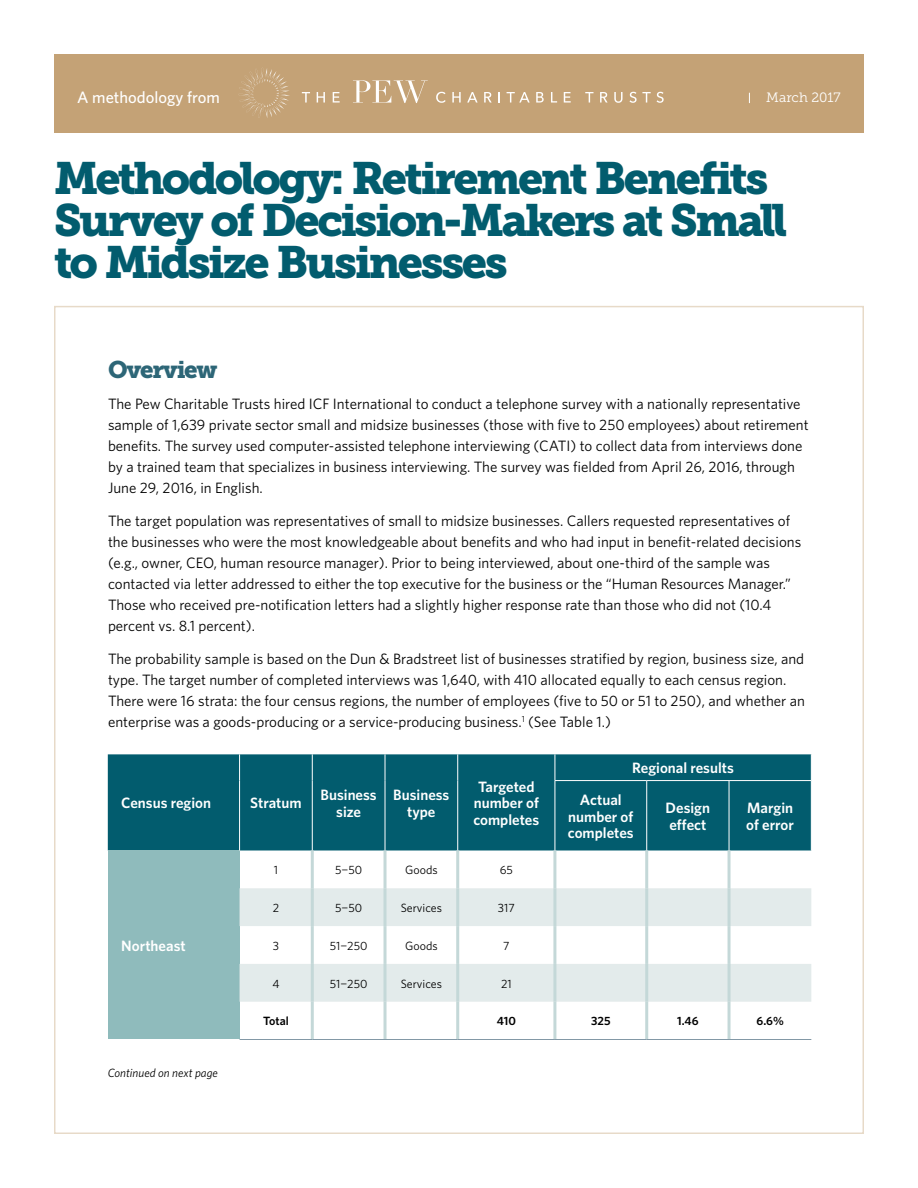
<style>
.page{position:relative;width:918px;height:1188px;background:#fff}
.page>*{position:absolute;margin:0;border:0;box-sizing:border-box;transform-origin:0 0}
.t1{font:45px/42px "Museo Slab 900";letter-spacing:-.055em;color:#025c6e}
.t2{font:24px "Museo Slab 900";letter-spacing:-.055em;color:#2d6677}
.t3{font:500 16.5px "Whitney";color:#fff}
.t4{font:15px/21px "Whitney";color:#000}
.t5{font:600 15px/16.5px "Whitney";color:#fff;text-align:center}
.t6{font:13.5px "Museo Slab 300";color:#fff}
.t7{font:12px "Whitney";color:#000}
.t8{font:600 12px "Whitney";color:#000}
.t9{font:italic 12px "Whitney";color:#000}
</style>
<div class="page">
<div style="left:54px;top:54px;width:810px;height:78px;background:#c4a276"></div>
<svg style="left:238px;top:68px;width:52px;height:50px"></svg>
<svg style="left:302px;top:92px;width:8px;height:11px"></svg>
<svg style="left:317px;top:92px;width:8px;height:11px"></svg>
<svg style="left:333px;top:92px;width:7px;height:11px"></svg>
<svg style="left:436px;top:92px;width:10px;height:11px"></svg>
<svg style="left:452px;top:92px;width:9px;height:11px"></svg>
<svg style="left:467px;top:92px;width:11px;height:11px"></svg>
<svg style="left:484px;top:92px;width:8px;height:11px"></svg>
<svg style="left:498px;top:92px;width:2px;height:11px"></svg>
<svg style="left:507px;top:92px;width:23px;height:11px"></svg>
<svg style="left:536px;top:92px;width:8px;height:11px"></svg>
<svg style="left:551px;top:92px;width:6px;height:11px"></svg>
<svg style="left:564px;top:92px;width:7px;height:11px"></svg>
<svg style="left:585px;top:92px;width:8px;height:11px"></svg>
<svg style="left:600px;top:92px;width:8px;height:11px"></svg>
<svg style="left:614px;top:92px;width:9px;height:11px"></svg>
<svg style="left:629px;top:92px;width:22px;height:11px"></svg>
<svg style="left:657px;top:92px;width:7px;height:11px"></svg>
<svg style="left:353px;top:80px;width:75px;height:23px"></svg>
<div style="left:108px;top:754px;width:703px;height:97px;background:#025c6e"></div>
<div style="left:108px;top:850px;width:132px;height:190px;background:#8fbbbc"></div>
<svg style="left:240px;top:888px;width:571px;height:114px;fill:#e3ebeb"></svg>
<svg style="left:239px;top:754px;width:1px;height:27px"></svg>
<svg style="left:312px;top:754px;width:1px;height:27px"></svg>
<svg style="left:385px;top:754px;width:1px;height:27px"></svg>
<svg style="left:457px;top:754px;width:1px;height:27px"></svg>
<hr style="left:239px;top:781px;width:1px;height:69px;background:#fff">
<hr style="left:312px;top:781px;width:1px;height:69px;background:#fff">
<hr style="left:385px;top:781px;width:1px;height:69px;background:#fff">
<hr style="left:457px;top:781px;width:1px;height:69px;background:#fff">
<hr style="left:311px;top:850px;width:3px;height:38px;background:#c4d8d8">
<hr style="left:384px;top:850px;width:3px;height:38px;background:#c4d8d8">
<hr style="left:456px;top:850px;width:3px;height:38px;background:#c4d8d8">
<hr style="left:311px;top:888px;width:3px;height:38px;background:#c4d8d8">
<hr style="left:384px;top:888px;width:3px;height:38px;background:#c4d8d8">
<hr style="left:456px;top:888px;width:3px;height:38px;background:#c4d8d8">
<hr style="left:311px;top:926px;width:3px;height:38px;background:#c4d8d8">
<hr style="left:384px;top:926px;width:3px;height:38px;background:#c4d8d8">
<hr style="left:456px;top:926px;width:3px;height:38px;background:#c4d8d8">
<hr style="left:311px;top:964px;width:3px;height:38px;background:#c4d8d8">
<hr style="left:384px;top:964px;width:3px;height:38px;background:#c4d8d8">
<hr style="left:456px;top:964px;width:3px;height:38px;background:#c4d8d8">
<hr style="left:311px;top:1002px;width:3px;height:37px;background:#c4d8d8">
<hr style="left:384px;top:1002px;width:3px;height:37px;background:#c4d8d8">
<hr style="left:456px;top:1002px;width:3px;height:37px;background:#c4d8d8">
<hr style="left:553px;top:850px;width:3px;height:38px;background:#c4d8d8">
<hr style="left:553px;top:888px;width:3px;height:38px;background:#c4d8d8">
<hr style="left:553px;top:926px;width:3px;height:38px;background:#c4d8d8">
<hr style="left:553px;top:964px;width:3px;height:38px;background:#c4d8d8">
<hr style="left:553px;top:1002px;width:3px;height:37px;background:#c4d8d8">
<hr style="left:645px;top:850px;width:3px;height:38px;background:#c4d8d8">
<hr style="left:645px;top:888px;width:3px;height:38px;background:#c4d8d8">
<hr style="left:645px;top:926px;width:3px;height:38px;background:#c4d8d8">
<hr style="left:645px;top:964px;width:3px;height:38px;background:#c4d8d8">
<hr style="left:645px;top:1002px;width:3px;height:37px;background:#c4d8d8">
<hr style="left:728px;top:850px;width:3px;height:38px;background:#c4d8d8">
<hr style="left:728px;top:888px;width:3px;height:38px;background:#c4d8d8">
<hr style="left:728px;top:926px;width:3px;height:38px;background:#c4d8d8">
<hr style="left:728px;top:964px;width:3px;height:38px;background:#c4d8d8">
<hr style="left:728px;top:1002px;width:3px;height:37px;background:#c4d8d8">
<hr style="left:555px;top:780px;width:92px;height:1px;background:#fff">
<hr style="left:647px;top:780px;width:82px;height:1px;background:#fff">
<hr style="left:729px;top:780px;width:83px;height:1px;background:#fff">
<hr style="left:240px;top:1039px;width:72px;height:1px;background:#8298a6">
<hr style="left:312px;top:1039px;width:73px;height:1px;background:#8298a6">
<hr style="left:385px;top:1039px;width:73px;height:1px;background:#8298a6">
<hr style="left:458px;top:1039px;width:97px;height:1px;background:#8298a6">
<hr style="left:555px;top:1039px;width:92px;height:1px;background:#8298a6">
<hr style="left:647px;top:1039px;width:82px;height:1px;background:#8298a6">
<hr style="left:729px;top:1039px;width:82px;height:1px;background:#8298a6">
<svg style="left:555px;top:754px;width:1px;height:26px"></svg>
<svg style="left:811px;top:754px;width:1px;height:26px"></svg>
<hr style="left:555px;top:781px;width:1px;height:69px;background:#fff">
<hr style="left:646px;top:781px;width:1px;height:69px;background:#fff">
<hr style="left:729px;top:781px;width:1px;height:69px;background:#fff">
<p class="t3" style="left:77px;top:86px;width:144px">A methodology from</p>
<p class="t6" style="left:766px;top:90px;width:76px">March 2017</p>
<h1 class="t1" style="left:54px;top:158px;width:735px">Methodology: Retirement Benefits<br>Survey of Decision-Makers at Small to Midsize Businesses</h1>
<h2 class="t2" style="left:108px;top:356px;width:111px">Overview</h2>
<p class="t4" style="left:108px;top:393px;width:702px">The Pew Charitable Trusts hired ICF International to conduct a telephone survey with a nationally representative sample of 1,639 private sector small and midsize businesses (those with five to 250 employees) about retirement benefits. The survey used computer-assisted telephone interviewing (CATI) to collect data from interviews done by a trained team that specializes in business interviewing. The survey was fielded from April 26, 2016, through June 29, 2016, in English.</p>
<p class="t4" style="left:108px;top:510px;width:695px">The target population was representatives of small to midsize businesses. Callers requested representatives of the businesses who were the most knowledgeable about benefits and who had input in benefit-related decisions (e.g., owner, CEO, human resource manager). Prior to being interviewed, about one-third of the sample was contacted via letter addressed to either the top executive for the business or the “Human Resources Manager.” Those who received pre-notification letters had a slightly higher response rate than those who did not (10.4 percent vs. 8.1 percent).</p>
<p class="t4" style="left:108px;top:648px;width:699px">The probability sample is based on the Dun &amp; Bradstreet list of businesses stratified by region, business size, and type. The target number of completed interviews was 1,640, with 410 allocated equally to each census region.<br>There were 16 strata: the four census regions, the number of employees (five to 50 or 51 to 250), and whether an enterprise was a goods-producing or a service-producing business.<sup>1</sup> (See Table 1.)</p>
<p class="t5" style="left:121px;top:795px;width:91px">Census region</p>
<p class="t5" style="left:250px;top:795px;width:53px">Stratum</p>
<p class="t5" style="left:321px;top:786px;width:58px">Business size</p>
<p class="t5" style="left:393px;top:786px;width:58px">Business type</p>
<p class="t5" style="left:473px;top:778px;width:67px">Targeted number of completes</p>
<p class="t5" style="left:632px;top:760px;width:103px">Regional results</p>
<p class="t5" style="left:568px;top:791px;width:67px">Actual number of completes</p>
<p class="t5" style="left:666px;top:800px;width:46px;text-align:left">Design effect</p>
<p class="t5" style="left:746px;top:800px;width:49px;text-align:left">Margin of error</p>
<p class="t5" style="left:121px;top:937px;width:66px">Northeast</p>
<p class="t9" style="left:108px;top:1065px;width:112px">Continued on next page</p>
<p class="t7" style="left:274px;top:862px;width:6px">1</p>
<p class="t7" style="left:335px;top:862px;width:29px">5−50</p>
<p class="t7" style="left:405px;top:862px;width:34px">Goods</p>
<p class="t7" style="left:500px;top:862px;width:15px">65</p>
<p class="t7" style="left:273px;top:900px;width:8px">2</p>
<p class="t7" style="left:335px;top:900px;width:29px">5−50</p>
<p class="t7" style="left:401px;top:900px;width:43px">Services</p>
<p class="t7" style="left:498px;top:900px;width:18px">317</p>
<p class="t7" style="left:273px;top:938px;width:8px">3</p>
<p class="t7" style="left:330px;top:938px;width:39px">51−250</p>
<p class="t7" style="left:405px;top:938px;width:34px">Goods</p>
<p class="t7" style="left:503px;top:938px;width:8px">7</p>
<p class="t7" style="left:272px;top:975px;width:9px">4</p>
<p class="t7" style="left:330px;top:975px;width:39px">51−250</p>
<p class="t7" style="left:401px;top:975px;width:43px">Services</p>
<p class="t7" style="left:501px;top:975px;width:12px">21</p>
<p class="t8" style="left:263px;top:1013px;width:27px">Total</p>
<p class="t8" style="left:497px;top:1013px;width:21px">410</p>
<p class="t8" style="left:591px;top:1013px;width:21px">325</p>
<p class="t8" style="left:677px;top:1013px;width:23px">1.46</p>
<p class="t8" style="left:757px;top:1013px;width:29px">6.6%</p>
</div>
